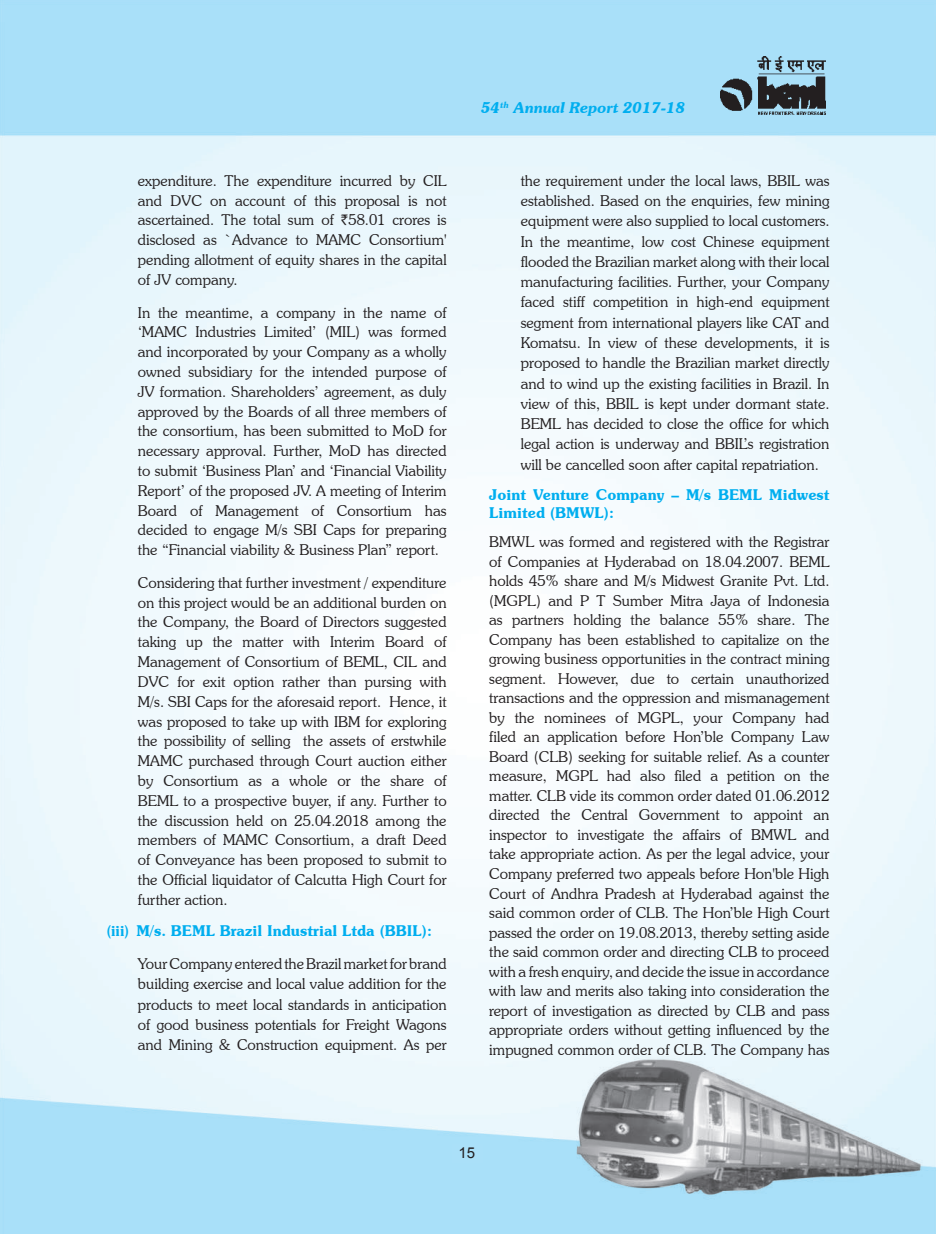
<style>
.page{position:relative;width:936px;height:1234px;background:#fff}
.page>*{position:absolute;margin:0;border:0;box-sizing:border-box;transform-origin:0 0}
.t1{font:300 15px/19.8px "Souvenir IT Cby BT";color:#231f20;text-align:justify}
.t2{font:600 15px/18px "Souvenir IT Cby BT";color:#00aeef}
.t3{font:600 15px "Souvenir IT Cby BT";color:#00aeef;scale:.9 1}
.t4{font:italic 600 15px "Souvenir IT Cby BT";color:#00aeef}
.t5{font:15px "Arial";color:#231f20}
.s1{font-family:"Rupee";font-weight:400}
</style>
<div class="page">
<img style="left:0;top:0;width:935px;height:1233px">
<div style="left:452px;top:1143px;width:30px;height:18px;background:#aae0f9"></div>
<img style="left:720px;top:56px;width:105px;height:58px">
<p class="t1" style="left:138px;top:170px;width:310px">expenditure. The expenditure incurred by CIL and DVC on account of this proposal is not ascertained. The total sum of <span class="s1">`</span>58.01 crores is disclosed as `Advance to MAMC Consortium' pending allotment of equity shares in the capital of JV company.</p>
<p class="t1" style="left:138px;top:302px;width:310px">In the meantime, a company in the name of ‘MAMC Industries Limited’ (MIL) was formed and incorporated by your Company as a wholly owned subsidiary for the intended purpose of JV formation. Shareholders’ agreement, as duly approved by the Boards of all three members of the consortium, has been submitted to MoD for necessary approval. Further, MoD has directed to submit ‘Business Plan’ and ‘Financial Viability Report’ of the proposed JV. A meeting of Interim Board of Management of Consortium has decided to engage M/s SBI Caps for preparing the “Financial viability &amp; Business Plan” report.</p>
<p class="t1" style="left:138px;top:572px;width:310px">Considering that further investment / expenditure on this project would be an additional burden on the Company, the Board of Directors suggested taking up the matter with Interim Board of Management of Consortium of BEML, CIL and DVC for exit option rather than pursing with M/s. SBI Caps for the aforesaid report. Hence, it was proposed to take up with IBM for exploring the possibility of selling the assets of erstwhile MAMC purchased through Court auction either by Consortium as a whole or the share of BEML to a prospective buyer, if any. Further to the discussion held on 25.04.2018 among the members of MAMC Consortium, a draft Deed of Conveyance has been proposed to submit to the Official liquidator of Calcutta High Court for further action.</p>
<p class="t3" style="left:106px;top:921px;width:363px">(iii) M/s. BEML Brazil Industrial Ltda (BBIL):</p>
<p class="t1" style="left:138px;top:953px;width:310px;line-height:20.2px">Your Company entered the Brazil market for brand building exercise and local value addition for the products to meet local standards in anticipation of good business potentials for Freight Wagons and Mining &amp; Construction equipment. As per</p>
<p class="t4" style="left:481px;top:98px;width:205px">54<sup>th</sup> Annual Report 2017-18</p>
<p class="t1" style="left:520px;top:170px;width:310px;line-height:20.2px">the requirement under the local laws, BBIL was established. Based on the enquiries, few mining equipment were also supplied to local customers.<br>In the meantime, low cost Chinese equipment flooded the Brazilian market along with their local manufacturing facilities. Further, your Company faced stiff competition in high-end equipment segment from international players like CAT and Komatsu. In view of these developments, it is proposed to handle the Brazilian market directly and to wind up the existing facilities in Brazil. In view of this, BBIL is kept under dormant state.<br>BEML has decided to close the office for which legal action is underway and BBIL’s registration will be cancelled soon after capital repatriation.</p>
<p class="t2" style="left:489px;top:485px;width:342px">Joint Venture Company – M/s BEML Midwest<br>Limited (BMWL):</p>
<p class="t1" style="left:489px;top:532px;width:342px">BMWL was formed and registered with the Registrar of Companies at Hyderabad on 18.04.2007. BEML holds 45% share and M/s Midwest Granite Pvt. Ltd. (MGPL) and P T Sumber Mitra Jaya of Indonesia as partners holding the balance 55% share. The Company has been established to capitalize on the growing business opportunities in the contract mining segment. However, due to certain unauthorized transactions and the oppression and mismanagement by the nominees of MGPL, your Company had filed an application before Hon’ble Company Law Board (CLB) seeking for suitable relief. As a counter measure, MGPL had also filed a petition on the matter. CLB vide its common order dated 01.06.2012 directed the Central Government to appoint an inspector to investigate the affairs of BMWL and take appropriate action. As per the legal advice, your Company preferred two appeals before Hon'ble High Court of Andhra Pradesh at Hyderabad against the said common order of CLB. The Hon’ble High Court passed the order on 19.08.2013, thereby setting aside the said common order and directing CLB to proceed with a fresh enquiry, and decide the issue in accordance with law and merits also taking into consideration the report of investigation as directed by CLB and pass appropriate orders without getting influenced by the impugned common order of CLB. The Company has</p>
<p class="t5" style="left:458px;top:1142px;width:18px">15</p>
</div>
